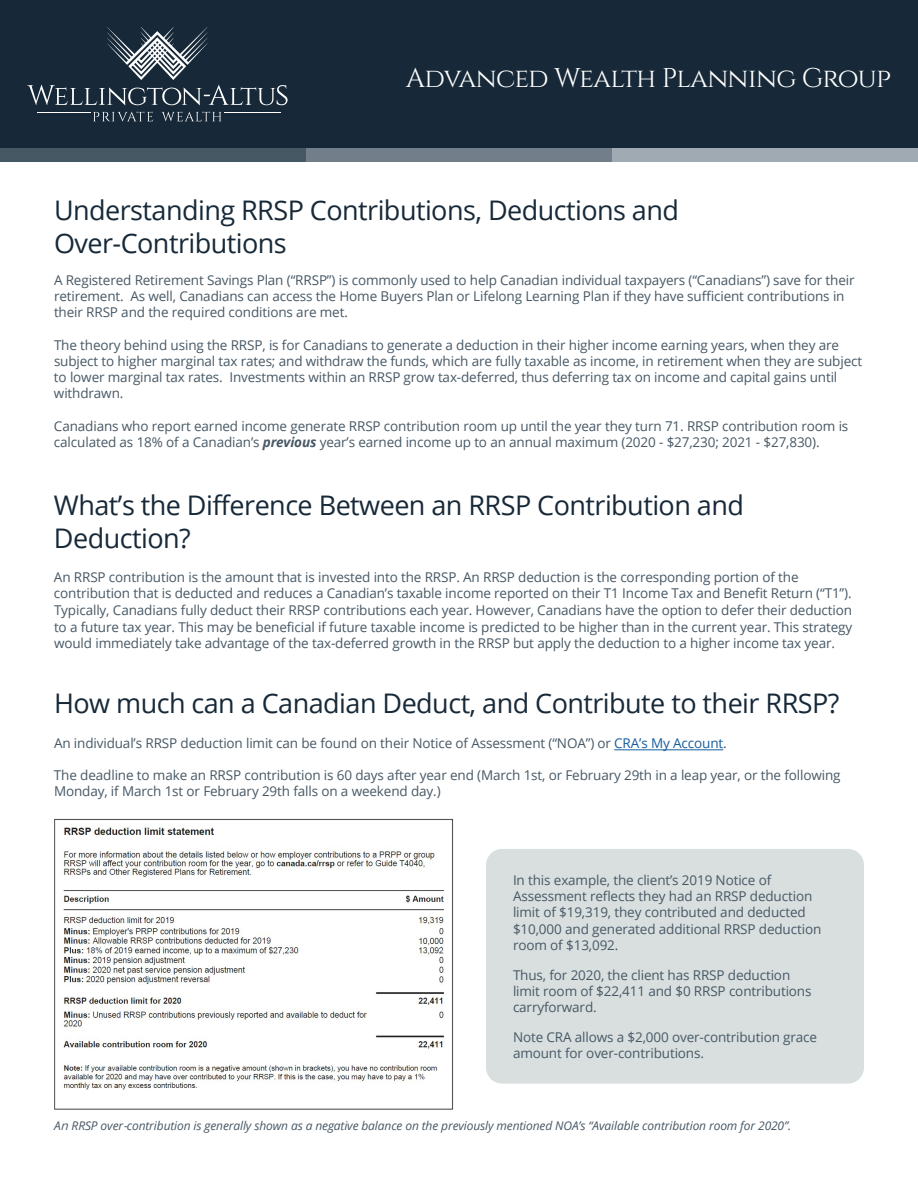
<style>
.page{position:relative;width:918px;height:1188px;background:#fff}
.page>*{position:absolute;margin:0;border:0;box-sizing:border-box;transform-origin:0 0}
.t1{font:27px/32.4px "Open Sans";letter-spacing:-.02em;color:#172938}
.t2{font:27px "Cinzel";letter-spacing:-.03em;color:#fff}
.t3{font:13.5px/16.2px "Open Sans";letter-spacing:-.01em;color:#475865}
.t4{font:italic 12px "Open Sans";letter-spacing:-.01em;color:#475865}
.s1{font-weight:700;font-style:italic}
.s2{color:#175d9e}
.s3{font-style:inherit}
</style>
<div class="page">
<img style="left:54px;top:819px;width:400px;height:291px">
<div style="left:486px;top:849px;width:378px;height:235px;background:#d9dfdf;border-radius:16px"></div>
<div style="left:0;top:0;width:918px;height:148px;background:#172938"></div>
<svg style="left:93px;top:112px;width:128px;height:9px"></svg>
<svg style="left:27px;top:27px;width:261px;height:78px"></svg>
<hr style="left:37px;top:112px;width:54px;height:1px;background:#fff">
<hr style="left:224px;top:112px;width:57px;height:1px;background:#fff">
<div style="left:0;top:148px;width:306px;height:14px;background:#475865"></div>
<div style="left:306px;top:148px;width:306px;height:14px;background:#727f8a"></div>
<div style="left:612px;top:148px;width:306px;height:14px;background:#9faab2"></div>
<hr style="left:614px;top:749px;width:109px;height:1px;background:#175d9e">
<p class="t2" style="left:406px;top:63px;width:487px">Advanced Wealth Planning Group</p>
<p class="t1" style="left:54px;top:193px;width:627px">Understanding RRSP Contributions, Deductions and<br>Over-Contributions</p>
<p class="t3" style="left:54px;top:272px;width:802px">A Registered Retirement Savings Plan (“RRSP”) is commonly used to help Canadian individual taxpayers (“Canadians”) save for their retirement. As well, Canadians can access the Home Buyers Plan or Lifelong Learning Plan if they have sufficient contributions in their RRSP and the required conditions are met.</p>
<p class="t3" style="left:54px;top:336px;width:810px">The theory behind using the RRSP, is for Canadians to generate a deduction in their higher income earning years, when they are subject to higher marginal tax rates; and withdraw the funds, which are fully taxable as income, in retirement when they are subject to lower marginal tax rates. Investments within an RRSP grow tax-deferred, thus deferring tax on income and capital gains until withdrawn.</p>
<p class="t3" style="left:54px;top:417px;width:796px">Canadians who report earned income generate RRSP contribution room up until the year they turn 71. RRSP contribution room is calculated as 18% of a Canadian’s <span class="s1">previous</span> year’s earned income up to an annual maximum (2020 - $27,230; 2021 - $27,830).</p>
<p class="t1" style="left:54px;top:489px;width:691px">What’s the Difference Between an RRSP Contribution and<br>Deduction?</p>
<p class="t3" style="left:54px;top:568px;width:800px;line-height:16.6px">An RRSP contribution is the amount that is invested into the RRSP. An RRSP deduction is the corresponding portion of the contribution that is deducted and reduces a Canadian’s taxable income reported on their T1 Income Tax and Benefit Return (“T1”).<br>Typically, Canadians fully deduct their RRSP contributions each year. However, Canadians have the option to defer their deduction to a future tax year. This may be beneficial if future taxable income is predicted to be higher than in the current year. This strategy would immediately take advantage of the tax-deferred growth in the RRSP but apply the deduction to a higher income tax year.</p>
<p class="t1" style="left:54px;top:687px;width:787px">How much can a Canadian Deduct, and Contribute to their RRSP?</p>
<p class="t3" style="left:54px;top:734px;width:674px">An individual’s RRSP deduction limit can be found on their Notice of Assessment (“NOA”) or <span class="s2">CRA’s My Account</span>.</p>
<p class="t3" style="left:54px;top:767px;width:788px">The deadline to make an RRSP contribution is 60 days after year end (March 1st, or February 29th in a leap year, or the following<br>Monday, if March 1st or February 29th falls on a weekend day.)</p>
<p class="t3" style="left:513px;top:872px;width:310px">In this example, the client’s 2019 Notice of Assessment reflects they had an RRSP deduction limit of $19,319, they contributed and deducted $10,000 and generated additional RRSP deduction room of $13,092.</p>
<p class="t3" style="left:513px;top:966px;width:300px">Thus, for 2020, the client has RRSP deduction limit room of $22,411 and $0 RRSP contributions carryforward.</p>
<p class="t3" style="left:513px;top:1028px;width:306px">Note CRA allows a $2,000 over-contribution grace amount for over-contributions.</p>
<p class="t4" style="left:54px;top:1118px;width:739px">A<span class="s3">n</span>RRSP over<span class="s3">-</span>contribution is generally shown as a negative balance on the previously mentioned NOA’s “Available contribution room for 2020”.</p>
</div>
